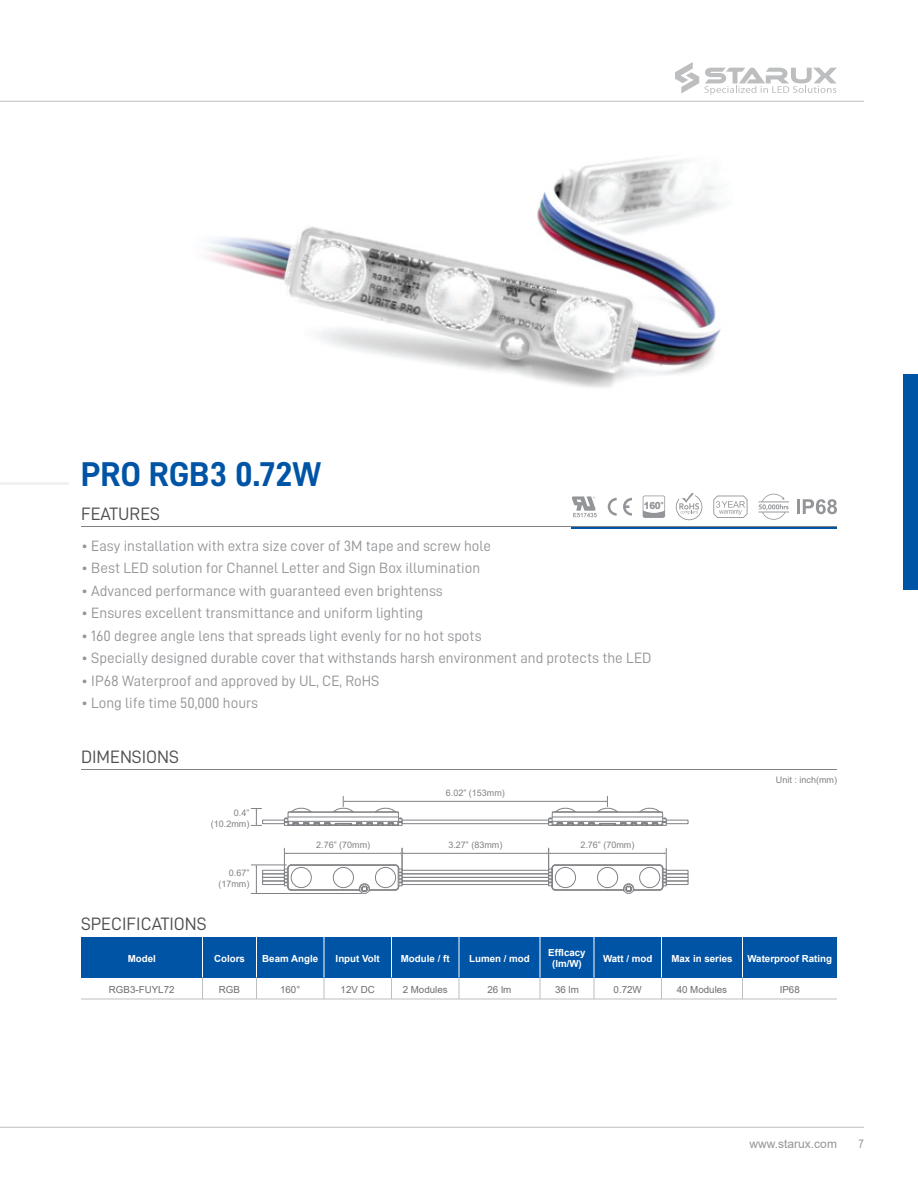
<style>
.page{position:relative;width:918px;height:1188px;background:#fff}
.page>*{position:absolute;margin:0;border:0;box-sizing:border-box;transform-origin:0 0}
.t1{font:34.5px "D DIN Bold";color:#0054a6}
.t2{font:18px "D DIN";color:#4d4d4f}
.t3{font:15px "D DIN";color:#939598}
.t4{font:12px "Arial";color:#939598}
.t5{font:12px "Arial Narrow";color:#939598}
.t6{font:700 9.75px/11.4px "Arial";color:#fff;text-align:center}
.t7{font:9.75px "Arial";color:#6d6e71}
.t8{font:900 9.75px "Arial";color:#939598;scale:.9 1}
.t9{font:9px/11.2px "Arial";color:#808285;text-align:right}
</style>
<div class="page">
<hr style="left:0;top:1127px;width:864px;height:1px;background:#bcbec0">
<img style="left:206px;top:157px;width:515px;height:231px">
<hr style="left:572px;top:526px;width:265px;height:3px;background:#0054a6">
<svg style="left:758px;top:494px;width:31px;height:26px"></svg>
<svg style="left:713px;top:496px;width:35px;height:22px"></svg>
<svg style="left:676px;top:493px;width:26px;height:27px"></svg>
<svg style="left:608px;top:498px;width:9px;height:18px"></svg>
<svg style="left:623px;top:498px;width:9px;height:18px"></svg>
<svg style="left:572px;top:496px;width:25px;height:21px"></svg>
<hr style="left:797px;top:499px;width:3px;height:15px;background:#939598">
<svg style="left:803px;top:499px;width:34px;height:15px"></svg>
<svg style="left:643px;top:496px;width:22px;height:22px"></svg>
<hr style="left:81px;top:526px;width:756px;height:1px;background:#808285">
<hr style="left:0;top:482px;width:69px;height:3px;background:#f1f1f2">
<hr style="left:0;top:101px;width:864px;height:1px;background:#bcbec0">
<svg style="left:675px;top:62px;width:162px;height:33px"></svg>
<hr style="left:81px;top:769px;width:756px;height:1px;background:#808285">
<div style="left:262px;top:820px;width:23px;height:4px;border:1px solid #808285"></div>
<div style="left:262px;top:877px;width:23px;height:4px;border:1px solid #808285"></div>
<div style="left:262px;top:881px;width:23px;height:4px;border:1px solid #808285"></div>
<div style="left:262px;top:874px;width:23px;height:4px;border:1px solid #808285"></div>
<div style="left:262px;top:870px;width:23px;height:4px;border:1px solid #808285"></div>
<div style="left:402px;top:820px;width:147px;height:4px;border:1px solid #808285"></div>
<div style="left:402px;top:877px;width:147px;height:4px;border:1px solid #808285"></div>
<div style="left:402px;top:881px;width:147px;height:4px;border:1px solid #808285"></div>
<div style="left:402px;top:874px;width:147px;height:4px;border:1px solid #808285"></div>
<div style="left:402px;top:870px;width:147px;height:4px;border:1px solid #808285"></div>
<div style="left:666px;top:820px;width:22px;height:4px;border:1px solid #808285"></div>
<div style="left:666px;top:881px;width:22px;height:4px;border:1px solid #808285"></div>
<div style="left:666px;top:877px;width:22px;height:4px;border:1px solid #808285"></div>
<div style="left:666px;top:874px;width:22px;height:4px;border:1px solid #808285"></div>
<div style="left:666px;top:870px;width:22px;height:4px;border:1px solid #808285"></div>
<hr style="left:251px;top:865px;width:35px;height:1px;background:#808285">
<hr style="left:251px;top:893px;width:111px;height:1px;background:#808285">
<svg style="left:255px;top:865px;width:2px;height:28px"></svg>
<svg style="left:251px;top:808px;width:11px;height:18px"></svg>
<hr style="left:345px;top:801px;width:261px;height:1px;background:#808285">
<svg style="left:548px;top:796px;width:118px;height:30px"></svg>
<svg style="left:284px;top:796px;width:118px;height:30px"></svg>
<hr style="left:404px;top:853px;width:143px;height:1px;background:#808285">
<svg style="left:284px;top:848px;width:120px;height:46px"></svg>
<svg style="left:546px;top:848px;width:121px;height:46px"></svg>
<div style="left:903px;top:374px;width:15px;height:216px;background:#0054a6"></div>
<div style="left:81px;top:937px;width:756px;height:40px;background:#0054a6"></div>
<hr style="left:459px;top:937px;width:1px;height:40px;background:#fff">
<hr style="left:742px;top:937px;width:1px;height:40px;background:#fff">
<hr style="left:202px;top:937px;width:1px;height:40px;background:#fff">
<hr style="left:256px;top:937px;width:1px;height:40px;background:#fff">
<hr style="left:324px;top:937px;width:1px;height:40px;background:#fff">
<hr style="left:391px;top:937px;width:1px;height:40px;background:#fff">
<hr style="left:81px;top:999px;width:756px;height:1px;background:#bcbec0">
<svg style="left:459px;top:977px;width:1px;height:22px"></svg>
<svg style="left:742px;top:977px;width:1px;height:22px"></svg>
<svg style="left:202px;top:977px;width:1px;height:22px"></svg>
<svg style="left:256px;top:977px;width:1px;height:22px"></svg>
<svg style="left:324px;top:977px;width:1px;height:22px"></svg>
<svg style="left:391px;top:977px;width:1px;height:22px"></svg>
<svg style="left:540px;top:977px;width:1px;height:22px"></svg>
<svg style="left:594px;top:977px;width:1px;height:22px"></svg>
<svg style="left:661px;top:977px;width:1px;height:22px"></svg>
<hr style="left:540px;top:937px;width:1px;height:40px;background:#fff">
<hr style="left:594px;top:937px;width:1px;height:40px;background:#fff">
<hr style="left:661px;top:937px;width:1px;height:40px;background:#fff">
<h1 class="t1" style="left:81px;top:455px;width:242px">PRO RGB3 0.72W</h1>
<p class="t2" style="left:81px;top:504px;width:81px">FEATURES</p>
<p class="t8" style="left:644px;top:499px;width:24px">160°</p>
<p class="t3" style="left:81px;top:538px;width:412px">• Easy installation with extra size cover of 3M tape and screw hole</p>
<p class="t3" style="left:81px;top:560px;width:401px">• Best LED solution for Channel Letter and Sign Box illumination</p>
<p class="t3" style="left:81px;top:583px;width:363px">• Advanced performance with guaranteed even brightenss</p>
<p class="t3" style="left:81px;top:605px;width:344px">• Ensures excellent transmittance and uniform lighting</p>
<p class="t3" style="left:81px;top:628px;width:402px">• 160 degree angle lens that spreads light evenly for no hot spots</p>
<p class="t3" style="left:81px;top:650px;width:572px">• Specially designed durable cover that withstands harsh environment and protects the LED</p>
<p class="t3" style="left:81px;top:673px;width:300px">• IP68 Waterproof and approved by UL, CE, RoHS</p>
<p class="t3" style="left:81px;top:695px;width:179px">• Long life time 50,000 hours</p>
<p class="t2" style="left:81px;top:747px;width:100px">DIMENSIONS</p>
<p class="t9" style="left:211px;top:807px;width:40px">0.4” (10.2mm)</p>
<p class="t9" style="left:218px;top:867px;width:32px">0.67” (17mm)</p>
<p class="t9" style="left:446px;top:787px;width:61px">6.02” (153mm)</p>
<p class="t9" style="left:316px;top:839px;width:56px">2.76” (70mm)</p>
<p class="t9" style="left:448px;top:839px;width:56px">3.27” (83mm)</p>
<p class="t9" style="left:580px;top:839px;width:56px">2.76” (70mm)</p>
<p class="t9" style="left:776px;top:774px;width:63px">Unit : inch(mm)</p>
<p class="t2" style="left:81px;top:914px;width:127px">SPECIFICATIONS</p>
<p class="t6" style="left:128px;top:953px;width:30px">Model</p>
<p class="t6" style="left:214px;top:953px;width:32px">Colors</p>
<p class="t6" style="left:262px;top:953px;width:57px">Beam Angle</p>
<p class="t6" style="left:336px;top:953px;width:46px">Input Volt</p>
<p class="t6" style="left:401px;top:953px;width:50px">Module / ft</p>
<p class="t6" style="left:469px;top:953px;width:62px">Lumen / mod</p>
<p class="t6" style="left:747px;top:953px;width:86px">Waterproof Rating</p>
<p class="t7" style="left:109px;top:983px;width:67px">RGB3-FUYL72</p>
<p class="t7" style="left:219px;top:983px;width:23px">RGB</p>
<p class="t7" style="left:280px;top:983px;width:22px">160°</p>
<p class="t7" style="left:341px;top:983px;width:36px">12V DC</p>
<p class="t7" style="left:403px;top:983px;width:46px">2 Modules</p>
<p class="t7" style="left:488px;top:983px;width:25px">26 lm</p>
<p class="t7" style="left:555px;top:983px;width:25px">36 lm</p>
<p class="t7" style="left:614px;top:983px;width:30px">0.72W</p>
<p class="t7" style="left:677px;top:983px;width:52px">40 Modules</p>
<p class="t7" style="left:780px;top:983px;width:22px">IP68</p>
<p class="t6" style="left:548px;top:947px;width:39px">EffIcacy (lm/W)</p>
<p class="t6" style="left:603px;top:953px;width:51px">Watt / mod</p>
<p class="t6" style="left:671px;top:953px;width:63px">Max in series</p>
<p class="t4" style="left:750px;top:1135px;width:89px">www.starux.com</p>
<p class="t5" style="left:859px;top:1134px;width:7px">7</p>
</div>
